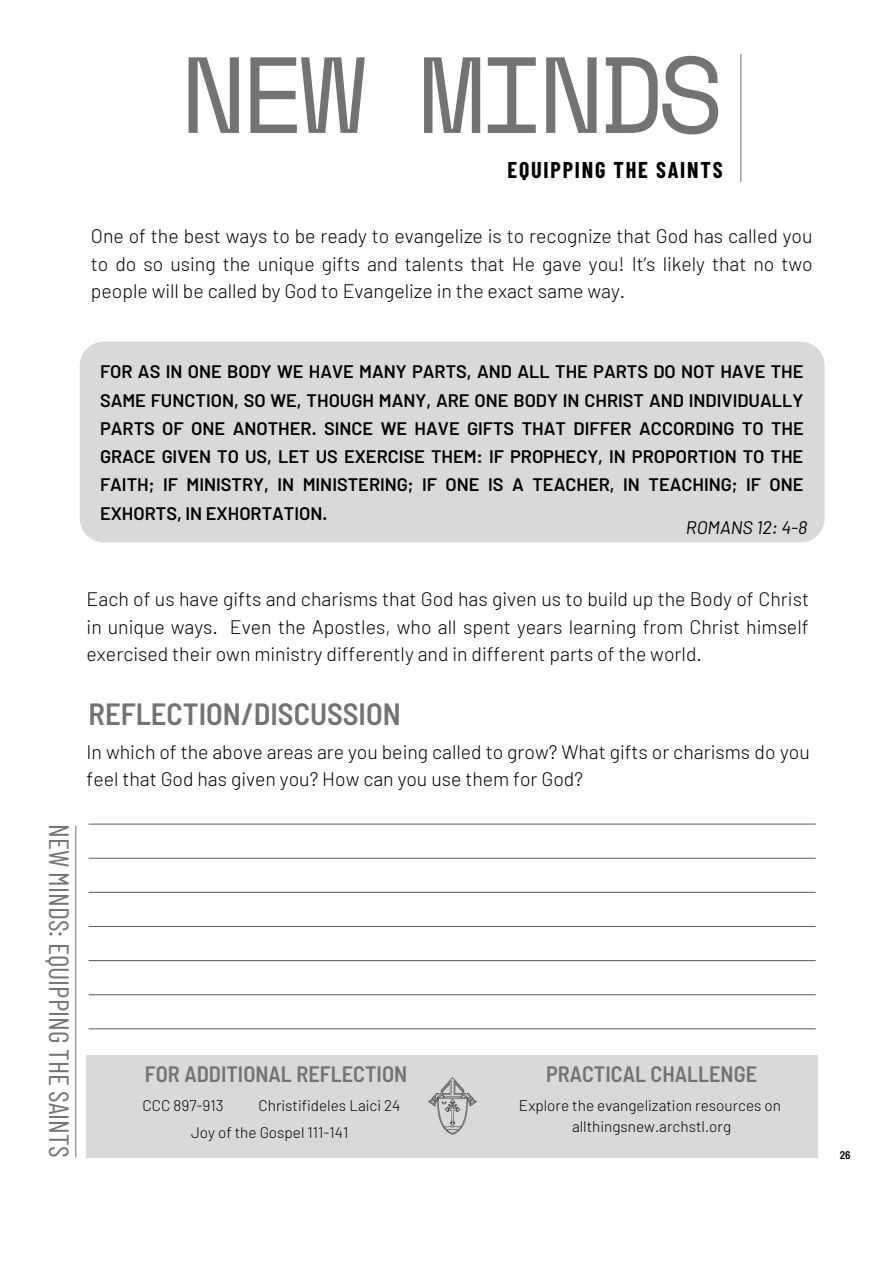
<style>
.page{position:relative;width:894px;height:1264px;background:#fff}
.page>*{position:absolute;margin:0;border:0;box-sizing:border-box;transform-origin:0 0}
.t1{font:107.85px "Space Mono";letter-spacing:-.06em;color:#737373}
.t2{font:600 semi-condensed 30.6px "Barlow";color:#737373}
.t3{font:27.9px "Barlow Condensed";color:#737373}
.t4{font:600 semi-condensed 22.35px "Barlow";color:#737373}
.t5{font:700 22.35px "Barlow Condensed";letter-spacing:.08em;color:#000}
.t6{font:300 19.5px/27.2px "Barlow";color:#000;text-align:justify}
.t7{font:600 18.15px/28.2px "Barlow";color:#000;text-align:justify}
.t8{font:italic 18.15px "Barlow";color:#000}
.t9{font:300 15.3px/20.9px "Barlow";color:#000;text-align:center}
.t10{font:600 semi-condensed 11.1px "Barlow";color:#000}
</style>
<div class="page">
<div style="left:80px;top:341px;width:744px;height:201px;background:#d9d9d9;border-radius:24px"></div>
<div style="left:87px;top:1055px;width:730px;height:102px;background:#d9d9d9"></div>
<hr style="left:740px;top:54px;width:1px;height:128px;background:#737373">
<hr style="left:75px;top:826px;width:1px;height:331px;background:#737373">
<hr style="left:88px;top:823px;width:727px;height:1px;background:#556262">
<hr style="left:88px;top:857px;width:727px;height:1px;background:#556262">
<hr style="left:88px;top:891px;width:727px;height:1px;background:#556262">
<hr style="left:88px;top:926px;width:727px;height:1px;background:#556262">
<hr style="left:88px;top:960px;width:727px;height:1px;background:#556262">
<hr style="left:88px;top:994px;width:727px;height:1px;background:#556262">
<hr style="left:88px;top:1028px;width:727px;height:1px;background:#556262">
<img style="left:428px;top:1077px;width:48px;height:58px">
<h1 class="t1" style="left:181px;top:12px;width:544px">NEW MINDS</h1>
<p class="t5" style="left:507px;top:155px;width:216px">EQUIPPING THE SAINTS</p>
<p class="t6" style="left:91px;top:222px;width:723px">One of the best ways to be ready to evangelize is to recognize that God has called you to do so using the unique gifts and talents that He gave you! It’s likely that no two people will be called by God to Evangelize in the exact same way.</p>
<p class="t7" style="left:100px;top:357px;width:705px">FOR AS IN ONE BODY WE HAVE MANY PARTS, AND ALL THE PARTS DO NOT HAVE THE SAME FUNCTION, SO WE, THOUGH MANY, ARE ONE BODY IN CHRIST AND INDIVIDUALLY PARTS OF ONE ANOTHER. SINCE WE HAVE GIFTS THAT DIFFER ACCORDING TO THE GRACE GIVEN TO US, LET US EXERCISE THEM: IF PROPHECY, IN PROPORTION TO THE FAITH; IF MINISTRY, IN MINISTERING; IF ONE IS A TEACHER, IN TEACHING; IF ONE EXHORTS, IN EXHORTATION.</p>
<p class="t8" style="left:685px;top:516px;width:123px">ROMANS 12: 4-8</p>
<h3 class="t3" style="left:77px;top:823px;width:335px;rotate:90deg">NEW MINDS: EQUIPPING THE SAINTS</h3>
<p class="t6" style="left:87px;top:585px;width:723px">Each of us have gifts and charisms that God has given us to build up the Body of Christ in unique ways. Even the Apostles, who all spent years learning from Christ himself exercised their own ministry differently and in different parts of the world.</p>
<h2 class="t2" style="left:88px;top:694px;width:314px">REFLECTION/DISCUSSION</h2>
<p class="t6" style="left:87px;top:737px;width:724px">In which of the above areas are you being called to grow? What gifts or charisms do you feel that God has given you? How can you use them for God?</p>
<p class="t4" style="left:145px;top:1059px;width:264px">FOR ADDITIONAL REFLECTION</p>
<p class="t4" style="left:546px;top:1059px;width:213px">PRACTICAL CHALLENGE</p>
<p class="t9" style="left:142px;top:1094px;width:82px">CCC 897-913</p>
<p class="t9" style="left:258px;top:1094px;width:143px">Christifideles Laici 24</p>
<p class="t9" style="left:191px;top:1121px;width:159px">Joy of the Gospel 111-141</p>
<p class="t9" style="left:519px;top:1094px;width:263px">Explore the evangelization resources on allthingsnew.archstl.org</p>
<p class="t10" style="left:839px;top:1147px;width:12px">26</p>
</div>
